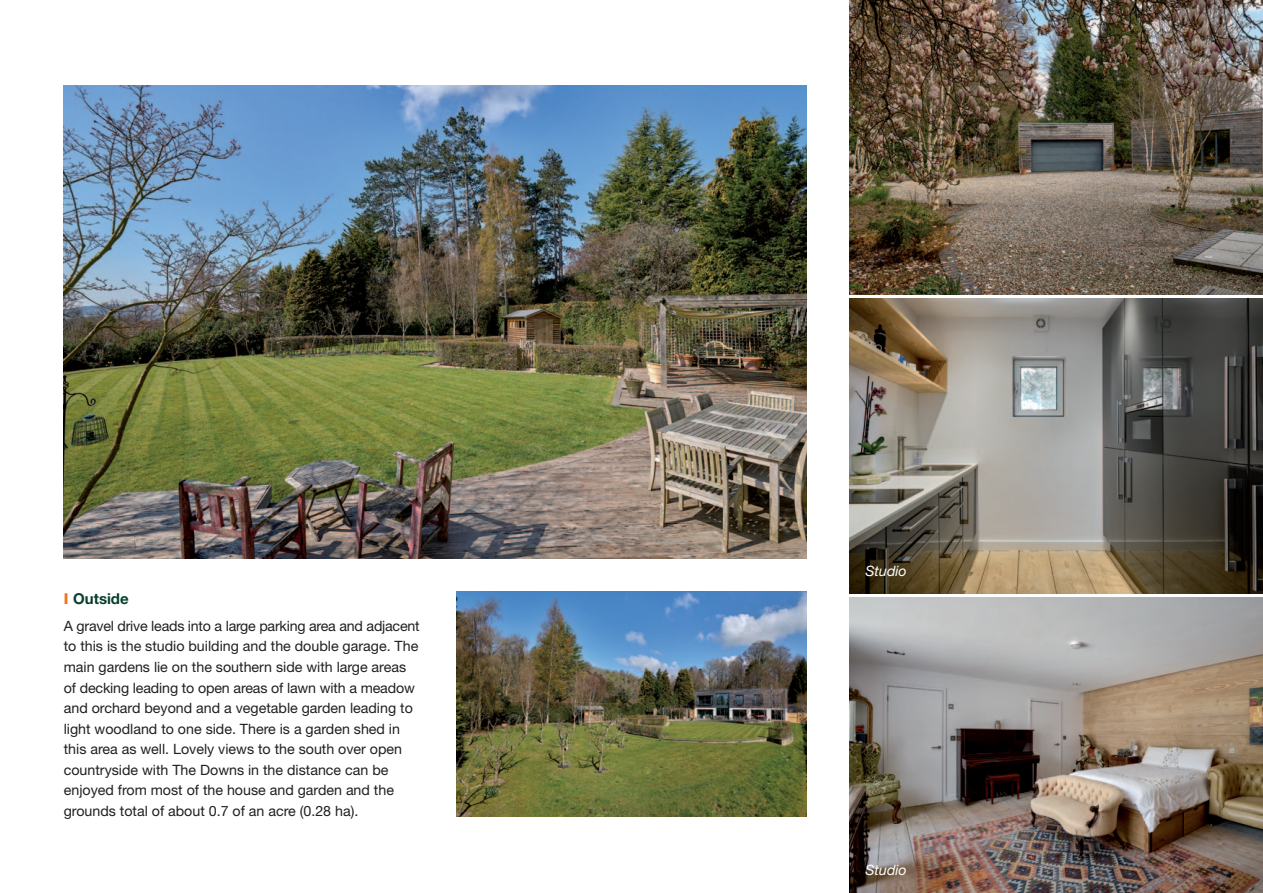
<style>
.page{position:relative;width:1263px;height:893px;background:#fff}
.page>*{position:absolute;margin:0;border:0;box-sizing:border-box;transform-origin:0 0}
.t1{font:700 15px "Helvetica Neue";color:#083f2c}
.t2{font:14.25px/20.5px "Helvetica Neue";color:#231f20}
.t3{font:italic 14.25px "Helvetica Neue";color:#fff}
.s1{font-weight:800;color:#f47321}
</style>
<div class="page">
<img style="left:64px;top:85px;width:742px;height:473px">
<img style="left:849px;top:299px;width:414px;height:295px">
<img style="left:849px;top:598px;width:414px;height:295px">
<img style="left:849px;top:0;width:414px;height:295px">
<img style="left:456px;top:592px;width:350px;height:224px">
<p class="t1" style="left:64px;top:593px;width:66px"><span class="s1">I</span> Outside</p>
<p class="t2" style="left:64px;top:617px;width:357px">A gravel drive leads into a large parking area and adjacent to this is the studio building and the double garage. The main gardens lie on the southern side with large areas of decking leading to open areas of lawn with a meadow and orchard beyond and a vegetable garden leading to light woodland to one side. There is a garden shed in this area as well. Lovely views to the south over open countryside with The Downs in the distance can be enjoyed from most of the house and garden and the grounds total of about 0.7 of an acre (0.28 ha).</p>
<p class="t3" style="left:865px;top:566px;width:43px">Studio</p>
<p class="t3" style="left:865px;top:865px;width:43px">Studio</p>
</div>
